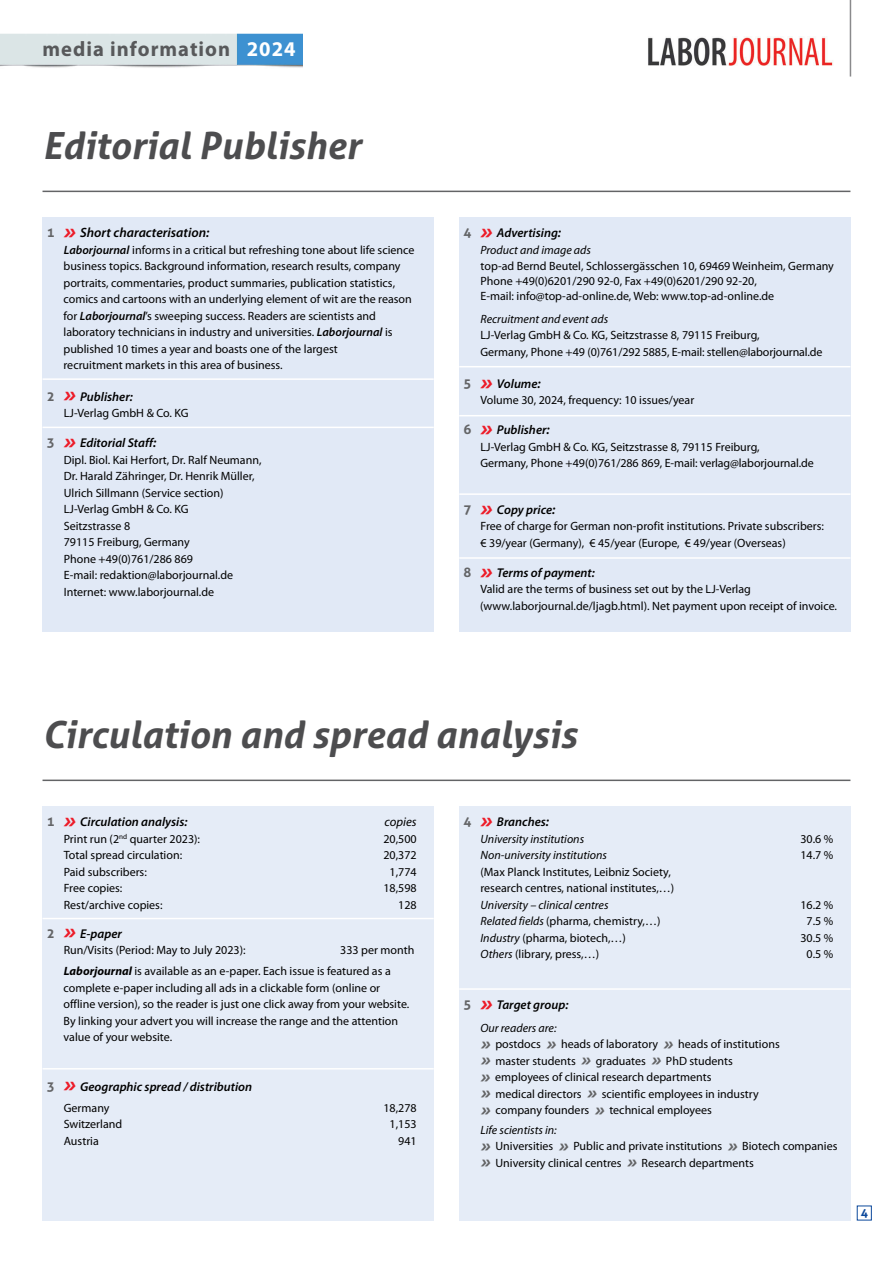
<style>
.page{position:relative;width:893px;height:1263px;background:#fff}
.page>*{position:absolute;margin:0;border:0;box-sizing:border-box;transform-origin:0 0}
.t1{font:italic 700 37.5px "Aller";color:#4d4d4f}
.t2{font:700 21px "Myriad Pro";letter-spacing:.05em;color:#58595b}
.t3{font:italic 600 13.5px "Myriad Pro";color:#000}
.t4{font:italic 600 12.75px "Myriad Pro";color:#000}
.t5{font:italic 12.75px "Myriad Pro";color:#000}
.t6{font:12px/16.5px "Myriad Pro";color:#000}
.t7{font:italic 12px "Myriad Pro";color:#000}
.t8{font:700 12px "Aller";color:#0c499c}
.s1{color:#fff}
.s2{font-family:"Aller";font-weight:700;font-style:normal;font-size:13.2px;color:#636466}
.s3{font-family:"Aller";font-weight:700;font-size:18.75px;color:#ed1c29}
.s4{font-weight:600;font-style:italic}
.s5{font-size:13.5px}
.s6{font-weight:700;font-style:italic}
.s7{font-style:italic}
.s8{font-family:"Aller";font-weight:700;font-style:italic;font-size:15px;color:#636466}
</style>
<div class="page">
<div style="left:43px;top:217px;width:391px;height:414px;background:#e1e9f6"></div>
<div style="left:459px;top:217px;width:391px;height:414px;background:#e1e9f6"></div>
<div style="left:43px;top:806px;width:391px;height:414px;background:#e5ecf7"></div>
<div style="left:459px;top:806px;width:391px;height:414px;background:#e5ecf7"></div>
<hr style="left:43px;top:191px;width:807px;height:1px;background:#636466">
<hr style="left:43px;top:779px;width:807px;height:2px;background:#636466">
<img style="left:648px;top:36px;width:185px;height:30px">
<hr style="left:43px;top:378px;width:391px;height:2px;background:#fff">
<hr style="left:43px;top:427px;width:391px;height:1px;background:#fff">
<hr style="left:459px;top:366px;width:391px;height:1px;background:#fff">
<hr style="left:459px;top:415px;width:391px;height:1px;background:#fff">
<hr style="left:459px;top:493px;width:391px;height:2px;background:#fff">
<hr style="left:459px;top:557px;width:391px;height:2px;background:#fff">
<hr style="left:459px;top:988px;width:391px;height:2px;background:#fff">
<hr style="left:43px;top:918px;width:391px;height:1px;background:#fff">
<hr style="left:43px;top:1068px;width:391px;height:1px;background:#fff">
<hr style="left:850px;top:0;width:1px;height:77px;background:#8a8a8c">
<div style="left:857px;top:1205px;width:15px;height:15px;border:1px solid #0c499c"></div>
<img style="left:0;top:33px;width:302px;height:35px">
<p class="t2" style="left:43px;top:37px;width:255px">media information <span class="s1">2024</span></p>
<p class="t1" style="left:43px;top:124px;width:320px">Editorial Publisher</p>
<p class="t3" style="left:47px;top:227px;width:164px"><span class="s2">1</span> <span class="s3">»</span> Short characterisation:</p>
<p class="t6" style="left:64px;top:242px;width:352px"><span class="s4">Laborjournal</span> informs in a critical but refreshing tone about life science business topics. Background information, research results, company portraits, commentaries, product summaries, publication statistics, comics and cartoons with an underlying element of wit are the reason for <span class="s4">Laborjournal</span>’s sweeping success. Readers are scientists and laboratory technicians in industry and universities. <span class="s4">Laborjournal</span> is published 10 times a year and boasts one of the largest<br>recruitment markets in this area of business.</p>
<p class="t4" style="left:47px;top:391px;width:88px"><span class="s2">2</span> <span class="s3">»</span> Publisher:</p>
<p class="t6" style="left:64px;top:406px;width:126px">LJ-Verlag GmbH &amp; Co. KG</p>
<p class="t4" style="left:47px;top:438px;width:111px"><span class="s2">3</span> <span class="s3">»</span> Editorial Staff<span class="s5">:</span></p>
<p class="t6" style="left:64px;top:452px;width:199px">Dipl. Biol. Kai Herfort, Dr. Ralf Neumann,<br>Dr. Harald Zähringer, Dr. Henrik Müller,<br>Ulrich Sillmann (Service section)</p>
<p class="t6" style="left:64px;top:502px;width:126px">LJ-Verlag GmbH &amp; Co. KG</p>
<p class="t6" style="left:64px;top:518px;width:68px">Seitzstrasse 8</p>
<p class="t6" style="left:64px;top:535px;width:127px">79115 Freiburg, Germany</p>
<p class="t6" style="left:64px;top:551px;width:131px">Phone +49(0)761/286 869</p>
<p class="t6" style="left:64px;top:568px;width:171px">E-mail: redaktion@laborjournal.de</p>
<p class="t6" style="left:64px;top:584px;width:152px">Internet: www.laborjournal.de</p>
<p class="t4" style="left:463px;top:228px;width:99px"><span class="s2">4</span> <span class="s3">»</span> Advertising<span class="s5">:</span></p>
<p class="t7" style="left:480px;top:245px;width:112px">Product and image ads</p>
<p class="t6" style="left:480px;top:259px;width:355px">top-ad Bernd Beutel, Schlossergässchen 10, 69469 Weinheim, Germany</p>
<p class="t6" style="left:480px;top:274px;width:278px">Phone +49(0)6201/290 92-0, Fax +49(0)6201/290 92-20,</p>
<p class="t6" style="left:480px;top:289px;width:295px">E-mail: info@top-ad-online.de, Web: www.top-ad-online.de</p>
<p class="t7" style="left:480px;top:314px;width:129px">Recruitment and event ads</p>
<p class="t6" style="left:480px;top:328px;width:344px">LJ-Verlag GmbH &amp; Co. KG, Seitzstrasse 8, 79115 Freiburg,<br>Germany, Phone +49 (0)761/292 5885, E-mail: stellen@laborjournal.de</p>
<p class="t4" style="left:463px;top:379px;width:79px"><span class="s2">5</span> <span class="s3">»</span> Volume<span class="s5">:</span></p>
<p class="t6" style="left:480px;top:393px;width:215px">Volume 30, 2024, frequency: 10 issues/year</p>
<p class="t4" style="left:463px;top:425px;width:88px"><span class="s2">6</span> <span class="s3">»</span> Publisher<span class="s5">:</span></p>
<p class="t6" style="left:480px;top:440px;width:335px">LJ-Verlag GmbH &amp; Co. KG, Seitzstrasse 8, 79115 Freiburg,<br>Germany, Phone +49(0)761/286 869, E-mail: verlag@laborjournal.de</p>
<p class="t4" style="left:463px;top:505px;width:93px"><span class="s2">7</span> <span class="s3">»</span> Copy price<span class="s5">:</span></p>
<p class="t6" style="left:480px;top:519px;width:345px">Free of charge for German non-profit institutions. Private subscribers: € 39/year (Germany), € 45/year (Europe, € 49/year (Overseas)</p>
<p class="t4" style="left:463px;top:568px;width:133px"><span class="s2">8</span> <span class="s3">»</span> Terms of payment:</p>
<p class="t6" style="left:480px;top:582px;width:358px">Valid are the terms of business set out by the LJ-Verlag (www.laborjournal.de/ljagb.html). Net payment upon receipt of invoice.</p>
<p class="t1" style="left:43px;top:713px;width:536px">Circulation and spread analysis</p>
<p class="t4" style="left:47px;top:817px;width:142px"><span class="s2">1</span> <span class="s3">»</span> Circulation analysis:</p>
<p class="t5" style="left:384px;top:817px;width:34px">copies</p>
<p class="t6" style="left:64px;top:831px;width:138px">Print run (2<sup>nd</sup> quarter 2023):</p>
<p class="t6" style="left:383px;top:831px;width:35px">20,500</p>
<p class="t6" style="left:64px;top:848px;width:120px">Total spread circulation:</p>
<p class="t6" style="left:383px;top:848px;width:35px">20,372</p>
<p class="t6" style="left:64px;top:864px;width:85px">Paid subscribers:</p>
<p class="t6" style="left:390px;top:864px;width:29px">1,774</p>
<p class="t6" style="left:64px;top:881px;width:60px">Free copies:</p>
<p class="t6" style="left:383px;top:881px;width:35px">18,598</p>
<p class="t6" style="left:64px;top:897px;width:100px">Rest/archive copies:</p>
<p class="t6" style="left:398px;top:897px;width:20px">128</p>
<p class="t4" style="left:47px;top:928px;width:77px"><span class="s2">2</span> <span class="s3">»</span> E-paper</p>
<p class="t6" style="left:64px;top:943px;width:183px">Run/Visits (Period: May to July 2023):</p>
<p class="t6" style="left:340px;top:943px;width:76px">333 per month</p>
<p class="t6" style="left:64px;top:964px;width:347px"><span class="s6">Laborjournal</span> is available as an e-paper. Each issue is featured as a complete e-paper including all ads in a clickable form (online or offline version), so the reader is just one click away from your website.<br>By linking your advert you will increase the range and the attention value of your website.</p>
<p class="t4" style="left:47px;top:1081px;width:207px"><span class="s2">3</span> <span class="s3">»</span> Geographic spread / distribution</p>
<p class="t6" style="left:64px;top:1100px;width:47px">Germany</p>
<p class="t6" style="left:383px;top:1100px;width:35px">18,278</p>
<p class="t6" style="left:64px;top:1117px;width:60px">Switzerland</p>
<p class="t6" style="left:390px;top:1117px;width:29px">1,153</p>
<p class="t6" style="left:64px;top:1133px;width:37px">Austria</p>
<p class="t6" style="left:398px;top:1133px;width:20px">941</p>
<p class="t4" style="left:463px;top:817px;width:87px"><span class="s2">4</span> <span class="s3">»</span> Branches<span class="s5">:</span></p>
<p class="t7" style="left:480px;top:834px;width:105px">University institutions</p>
<p class="t6" style="left:800px;top:831px;width:34px">30.6 %</p>
<p class="t7" style="left:480px;top:850px;width:128px">Non-university institutions</p>
<p class="t6" style="left:800px;top:848px;width:34px">14.7 %</p>
<p class="t6" style="left:480px;top:864px;width:195px">(Max Planck Institutes, Leibniz Society, research centres, national institutes,…)</p>
<p class="t7" style="left:480px;top:900px;width:130px">University – clinical centres</p>
<p class="t6" style="left:800px;top:897px;width:34px">16.2 %</p>
<p class="t6" style="left:480px;top:914px;width:181px"><span class="s7">Related fields</span> (pharma, chemistry,…)</p>
<p class="t6" style="left:807px;top:914px;width:28px">7.5 %</p>
<p class="t6" style="left:480px;top:930px;width:147px"><span class="s7">Industry</span> (pharma, biotech,…)</p>
<p class="t6" style="left:800px;top:930px;width:34px">30.5 %</p>
<p class="t6" style="left:480px;top:947px;width:120px"><span class="s7">Others</span> (library, press,…)</p>
<p class="t6" style="left:807px;top:947px;width:28px">0.5 %</p>
<p class="t4" style="left:463px;top:1000px;width:106px"><span class="s2">5</span> <span class="s3">»</span> Target group:</p>
<p class="t7" style="left:480px;top:1023px;width:78px">Our readers are:</p>
<p class="t6" style="left:480px;top:1037px;width:301px"><span class="s8">»</span> postdocs <span class="s8">»</span> heads of laboratory <span class="s8">»</span> heads of institutions</p>
<p class="t6" style="left:480px;top:1053px;width:254px"><span class="s8">»</span> master students <span class="s8">»</span> graduates <span class="s8">»</span> PhD students <span class="s8">»</span> employees of clinical research departments</p>
<p class="t6" style="left:480px;top:1086px;width:280px"><span class="s8">»</span> medical directors <span class="s8">»</span> scientific employees in industry</p>
<p class="t6" style="left:480px;top:1103px;width:233px"><span class="s8">»</span> company founders <span class="s8">»</span> technical employees</p>
<p class="t7" style="left:480px;top:1125px;width:78px">Life scientists in:</p>
<p class="t6" style="left:480px;top:1139px;width:358px"><span class="s8">»</span> Universities <span class="s8">»</span> Public and private institutions <span class="s8">»</span> Biotech companies</p>
<p class="t6" style="left:480px;top:1155px;width:275px"><span class="s8">»</span> University clinical centres <span class="s8">»</span> Research departments</p>
<p class="t8" style="left:861px;top:1206px;width:9px">4</p>
</div>
